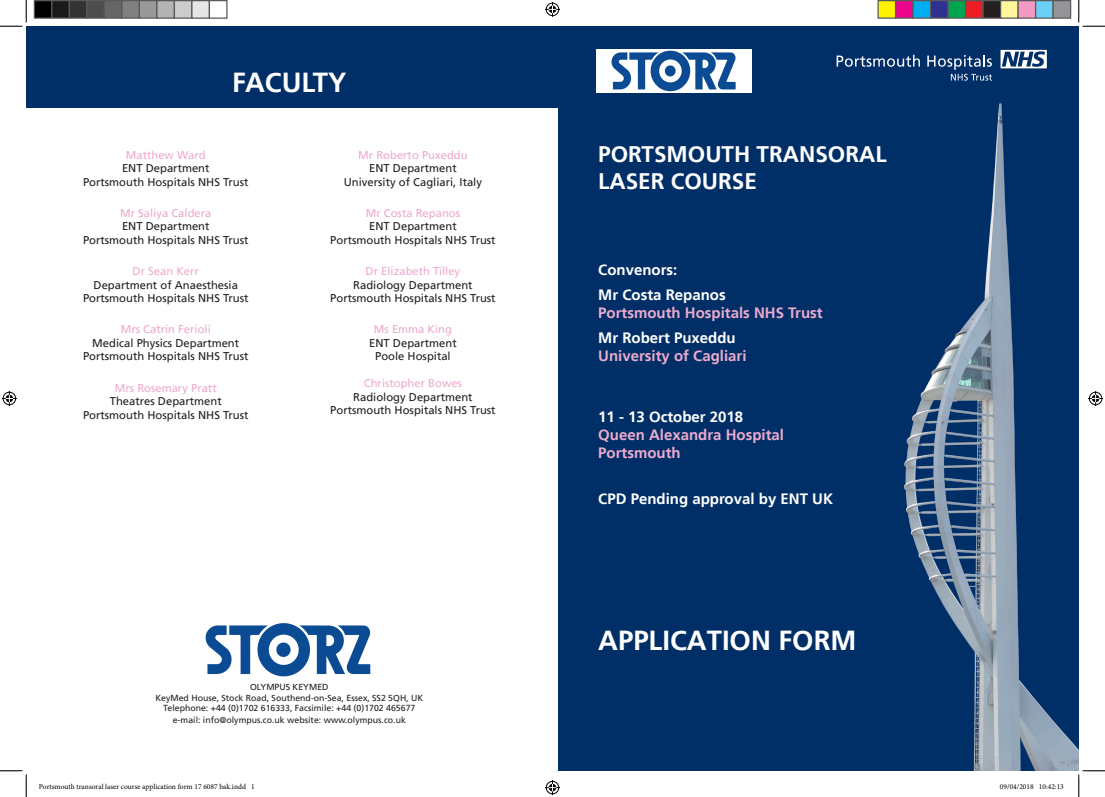
<style>
.page{position:relative;width:1105px;height:797px;background:#fff}
.page>*{position:absolute;margin:0;border:0;box-sizing:border-box;transform-origin:0 0}
.t1{font:700 27.5px "Frutiger";color:#fff}
.t2{font:700 22.5px "Frutiger";color:#fff}
.t3{font:700 15px "Frutiger";color:#fff}
.t4{font:700 15px "Frutiger";color:#edaacd}
.t5{font:11.25px "Frutiger";color:#231f20}
.t6{font:11.25px "Frutiger";color:#edaacd}
.t7{font:8.75px "Frutiger";color:#231f20}
.t8{font:7.5px "Minion Pro";color:#000}
</style>
<div class="page">
<div style="left:26px;top:26px;width:564px;height:82px;background:#002f67"></div>
<div style="left:558px;top:26px;width:521px;height:744px;background:#002f67"></div>
<svg style="left:1000px;top:50px;width:47px;height:18px"></svg>
<svg style="left:837px;top:55px;width:83px;height:12px"></svg>
<svg style="left:927px;top:55px;width:65px;height:26px"></svg>
<img style="left:903px;top:103px;width:176px;height:667px">
<img style="left:596px;top:50px;width:155px;height:42px">
<img style="left:205px;top:623px;width:166px;height:54px">
<svg style="left:0;top:0;width:27px;height:27px"></svg>
<svg style="left:0;top:770px;width:27px;height:27px"></svg>
<svg style="left:1078px;top:0;width:27px;height:27px"></svg>
<svg style="left:1078px;top:770px;width:27px;height:27px"></svg>
<svg style="left:545px;top:2px;width:15px;height:15px"></svg>
<svg style="left:545px;top:780px;width:15px;height:15px"></svg>
<svg style="left:2px;top:391px;width:15px;height:15px"></svg>
<svg style="left:1088px;top:391px;width:15px;height:15px"></svg>
<div style="left:34px;top:1px;width:18px;height:17px;background:#000"></div>
<div style="left:34px;top:0;width:18px;height:19px;border:1px solid #595959"></div>
<div style="left:52px;top:1px;width:17px;height:17px;background:#1a1a1a"></div>
<div style="left:51px;top:0;width:19px;height:19px;border:1px solid #595959"></div>
<div style="left:69px;top:1px;width:18px;height:17px;background:#333"></div>
<div style="left:69px;top:0;width:19px;height:19px;border:1px solid #595959"></div>
<div style="left:87px;top:1px;width:17px;height:17px;background:#4d4d4d"></div>
<div style="left:86px;top:0;width:19px;height:19px;border:1px solid #595959"></div>
<div style="left:104px;top:1px;width:18px;height:17px;background:#666"></div>
<div style="left:104px;top:0;width:18px;height:19px;border:1px solid #595959"></div>
<div style="left:122px;top:1px;width:17px;height:17px;background:#808080"></div>
<div style="left:121px;top:0;width:19px;height:19px;border:1px solid #595959"></div>
<div style="left:139px;top:1px;width:18px;height:17px;background:#999"></div>
<div style="left:139px;top:0;width:19px;height:19px;border:1px solid #595959"></div>
<div style="left:157px;top:1px;width:17px;height:17px;background:#b3b3b3"></div>
<div style="left:156px;top:0;width:19px;height:19px;border:1px solid #595959"></div>
<div style="left:174px;top:1px;width:18px;height:17px;background:#ccc"></div>
<div style="left:174px;top:0;width:18px;height:19px;border:1px solid #595959"></div>
<div style="left:192px;top:1px;width:17px;height:17px;background:#e6e6e6"></div>
<div style="left:191px;top:0;width:19px;height:19px;border:1px solid #595959"></div>
<div style="left:209px;top:0;width:19px;height:19px;border:1px solid #595959"></div>
<div style="left:878px;top:1px;width:17px;height:17px;background:#fff101"></div>
<div style="left:877px;top:0;width:19px;height:19px;border:1px solid #595959"></div>
<div style="left:895px;top:1px;width:18px;height:17px;background:#ed028c"></div>
<div style="left:895px;top:0;width:19px;height:19px;border:1px solid #595959"></div>
<div style="left:913px;top:1px;width:17px;height:17px;background:#00aeef"></div>
<div style="left:912px;top:0;width:19px;height:19px;border:1px solid #595959"></div>
<div style="left:930px;top:1px;width:18px;height:17px;background:#2e3092"></div>
<div style="left:930px;top:0;width:19px;height:19px;border:1px solid #595959"></div>
<div style="left:948px;top:1px;width:17px;height:17px;background:#00a54f"></div>
<div style="left:947px;top:0;width:19px;height:19px;border:1px solid #595959"></div>
<div style="left:965px;top:1px;width:18px;height:17px;background:#ee1d23"></div>
<div style="left:965px;top:0;width:19px;height:19px;border:1px solid #595959"></div>
<div style="left:983px;top:1px;width:17px;height:17px;background:#231f20"></div>
<div style="left:982px;top:0;width:19px;height:19px;border:1px solid #595959"></div>
<div style="left:1000px;top:1px;width:18px;height:17px;background:#fff79a"></div>
<div style="left:1000px;top:0;width:19px;height:19px;border:1px solid #595959"></div>
<div style="left:1018px;top:1px;width:17px;height:17px;background:#f499c2"></div>
<div style="left:1017px;top:0;width:19px;height:19px;border:1px solid #595959"></div>
<div style="left:1035px;top:1px;width:18px;height:17px;background:#6bcff6"></div>
<div style="left:1035px;top:0;width:19px;height:19px;border:1px solid #595959"></div>
<div style="left:1053px;top:1px;width:17px;height:17px;background:#939598"></div>
<div style="left:1052px;top:0;width:19px;height:19px;border:1px solid #595959"></div>
<p class="t1" style="left:232px;top:66px;width:116px">FACULTY</p>
<p class="t6" style="left:126px;top:148px;width:81px">Matthew Ward</p>
<p class="t5" style="left:122px;top:162px;width:89px">ENT Department</p>
<p class="t5" style="left:83px;top:175px;width:167px">Portsmouth Hospitals NHS Trust</p>
<p class="t6" style="left:120px;top:206px;width:93px">Mr Saliya Caldera</p>
<p class="t5" style="left:122px;top:220px;width:89px">ENT Department</p>
<p class="t5" style="left:83px;top:233px;width:167px">Portsmouth Hospitals NHS Trust</p>
<p class="t6" style="left:133px;top:265px;width:68px">Dr Sean Kerr</p>
<p class="t5" style="left:94px;top:278px;width:146px">Department of Anaesthesia</p>
<p class="t5" style="left:83px;top:292px;width:167px">Portsmouth Hospitals NHS Trust</p>
<p class="t6" style="left:121px;top:323px;width:92px">Mrs Catrin Ferioli</p>
<p class="t5" style="left:92px;top:336px;width:148px">Medical Physics Department</p>
<p class="t5" style="left:83px;top:350px;width:167px">Portsmouth Hospitals NHS Trust</p>
<p class="t6" style="left:115px;top:381px;width:103px">Mrs Rosemary Pratt</p>
<p class="t5" style="left:110px;top:394px;width:113px">Theatres Department</p>
<p class="t5" style="left:83px;top:408px;width:167px">Portsmouth Hospitals NHS Trust</p>
<p class="t6" style="left:358px;top:148px;width:111px">Mr Roberto Puxeddu</p>
<p class="t5" style="left:369px;top:162px;width:89px">ENT Department</p>
<p class="t5" style="left:344px;top:175px;width:140px">University of Cagliari, Italy</p>
<p class="t6" style="left:366px;top:206px;width:96px">Mr Costa Repanos</p>
<p class="t5" style="left:369px;top:220px;width:89px">ENT Department</p>
<p class="t5" style="left:330px;top:233px;width:167px">Portsmouth Hospitals NHS Trust</p>
<p class="t6" style="left:366px;top:265px;width:96px">Dr Elizabeth Tilley</p>
<p class="t5" style="left:353px;top:278px;width:121px">Radiology Department</p>
<p class="t5" style="left:330px;top:292px;width:167px">Portsmouth Hospitals NHS Trust</p>
<p class="t6" style="left:374px;top:323px;width:80px">Ms Emma King</p>
<p class="t5" style="left:369px;top:336px;width:89px">ENT Department</p>
<p class="t5" style="left:375px;top:350px;width:77px">Poole Hospital</p>
<p class="t6" style="left:364px;top:377px;width:100px">Christopher Bowes</p>
<p class="t5" style="left:353px;top:390px;width:121px">Radiology Department</p>
<p class="t5" style="left:330px;top:404px;width:167px">Portsmouth Hospitals NHS Trust</p>
<p class="t7" style="left:250px;top:682px;width:80px">OLYMPUS KEYMED</p>
<p class="t7" style="left:155px;top:692px;width:269px">KeyMed House, Stock Road, Southend-on-Sea, Essex, SS2 5QH, UK</p>
<p class="t7" style="left:163px;top:703px;width:254px">Telephone: +44 (0)1702 616333, Facsimile: +44 (0)1702 465677</p>
<p class="t7" style="left:173px;top:715px;width:235px">e-mail: info@olympus.co.uk website: www.olympus.co.uk</p>
<p class="t2" style="left:598px;top:141px;width:290px">PORTSMOUTH TRANSORAL</p>
<p class="t2" style="left:598px;top:168px;width:160px">LASER COURSE</p>
<p class="t3" style="left:598px;top:261px;width:81px">Convenors:</p>
<p class="t3" style="left:598px;top:286px;width:129px">Mr Costa Repanos</p>
<p class="t4" style="left:598px;top:304px;width:226px">Portsmouth Hospitals NHS Trust</p>
<p class="t3" style="left:598px;top:329px;width:139px">Mr Robert Puxeddu</p>
<p class="t4" style="left:598px;top:347px;width:150px">University of Cagliari</p>
<p class="t3" style="left:598px;top:408px;width:147px">11 - 13 October 2018</p>
<p class="t4" style="left:598px;top:426px;width:187px">Queen Alexandra Hospital</p>
<p class="t4" style="left:598px;top:444px;width:84px">Portsmouth</p>
<p class="t3" style="left:598px;top:490px;width:236px">CPD Pending approval by ENT UK</p>
<p class="t1" style="left:598px;top:623px;width:260px">APPLICATION FORM</p>
<p class="t8" style="left:39px;top:782px;width:217px">Portsmouth transoral laser course application form 17 6087 bak.indd 1</p>
<p class="t8" style="left:1000px;top:782px;width:65px">09/04/2018 10:42:13</p>
</div>
